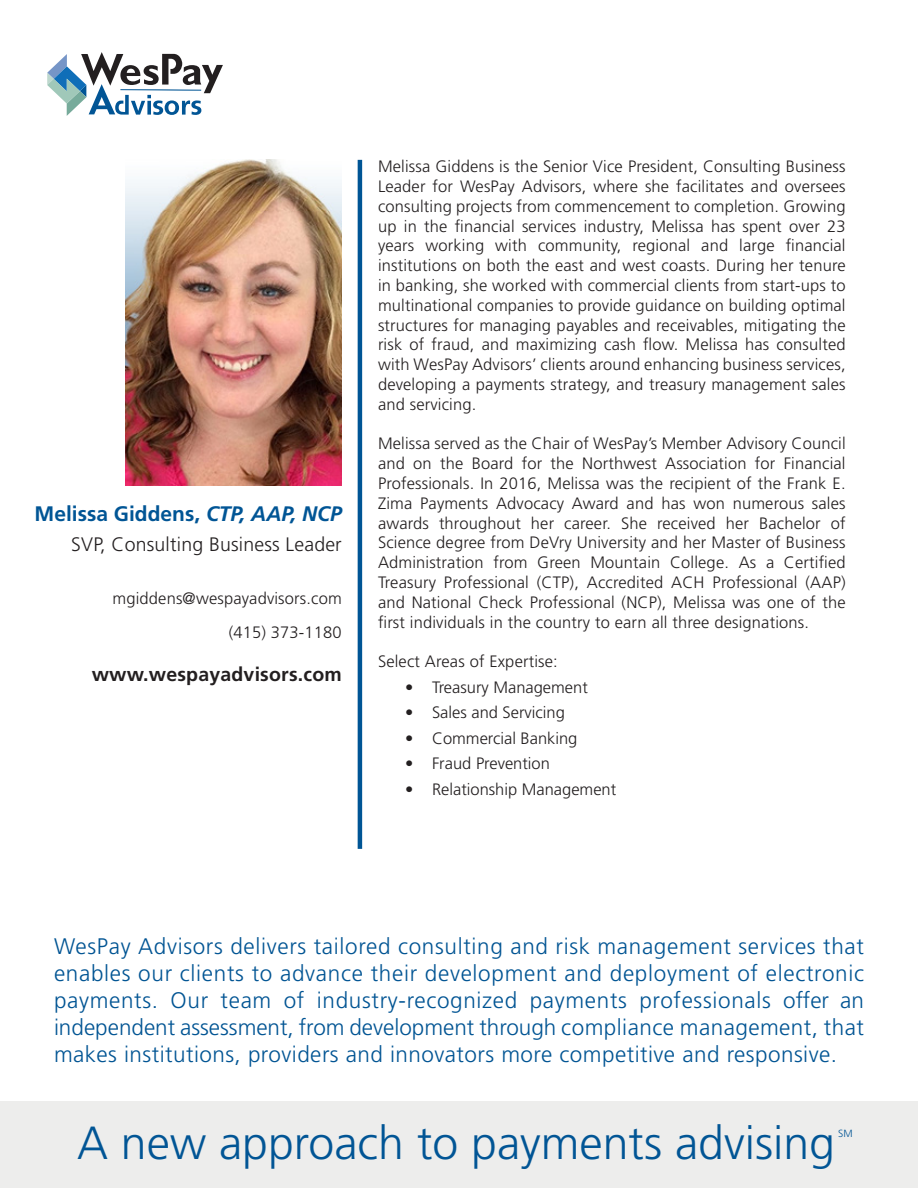
<style>
.page{position:relative;width:918px;height:1188px;background:#fff}
.page>*{position:absolute;margin:0;border:0;box-sizing:border-box;transform-origin:0 0}
.t1{font:300 46.5px "Frutiger LT Std";color:#015595}
.Bold_Sub-head{font:300 22.5px/27px "Frutiger LT Std";letter-spacing:.02em;color:#005493;text-align:justify}
.heading_1{font:700 21px "Frutiger LT Std";color:#015595}
.Block_Text{font:300 19.5px "Frutiger LT Std";letter-spacing:.01em;color:#231f20}
.Block_Text-2{font:700 19.5px "Frutiger LT Std";letter-spacing:.01em;color:#231f20}
.Block_Text-3{font:300 16.5px/19.8px "Frutiger LT Std";letter-spacing:.01em;color:#231f20;text-align:justify}
.t2{font:300 10.35px "Frutiger LT Std";color:#015595}
.s1{font-style:italic}
</style>
<div class="page">
<img style="left:126px;top:160px;width:216px;height:326px">
<svg style="left:47px;top:52px;width:176px;height:64px"></svg>
<div style="left:0;top:1102px;width:918px;height:86px;background:#ededec"></div>
<hr style="left:358px;top:160px;width:4px;height:689px;background:#005595">
<p class="heading_1" style="left:35px;top:502px;width:309px">Melissa Giddens, <span class="s1">CTP, AAP, NCP</span></p>
<p class="Block_Text" style="left:71px;top:534px;width:272px">SVP, Consulting Business Leader</p>
<p class="Block_Text-3" style="left:113px;top:589px;width:231px">mgiddens@wespayadvisors.com</p>
<p class="Block_Text-3" style="left:229px;top:622px;width:115px">(415) 373-1180</p>
<p class="Block_Text-2" style="left:92px;top:663px;width:252px">www.wespayadvisors.com</p>
<p class="Block_Text-3" style="left:378px;top:157px;width:469px">Melissa Giddens is the Senior Vice President, Consulting Business Leader for WesPay Advisors, where she facilitates and oversees consulting projects from commencement to completion. Growing up in the financial services industry, Melissa has spent over 23 years working with community, regional and large financial institutions on both the east and west coasts. During her tenure in banking, she worked with commercial clients from start-ups to multinational companies to provide guidance on building optimal structures for managing payables and receivables, mitigating the risk of fraud, and maximizing cash flow. Melissa has consulted with WesPay Advisors’ clients around enhancing business services, developing a payments strategy, and treasury management sales and servicing.</p>
<p class="Block_Text-3" style="left:378px;top:434px;width:469px">Melissa served as the Chair of WesPay’s Member Advisory Council and on the Board for the Northwest Association for Financial Professionals. In 2016, Melissa was the recipient of the Frank E.<br>Zima Payments Advocacy Award and has won numerous sales awards throughout her career. She received her Bachelor of Science degree from DeVry University and her Master of Business Administration from Green Mountain College. As a Certified Treasury Professional (CTP), Accredited ACH Professional (AAP) and National Check Professional (NCP), Melissa was one of the first individuals in the country to earn all three designations.</p>
<p class="Block_Text-3" style="left:378px;top:652px;width:181px">Select Areas of Expertise:</p>
<p class="Block_Text-3" style="left:405px;top:677px;width:184px">• Treasury Management</p>
<p class="Block_Text-3" style="left:405px;top:703px;width:161px">• Sales and Servicing</p>
<p class="Block_Text-3" style="left:405px;top:728px;width:174px">• Commercial Banking</p>
<p class="Block_Text-3" style="left:405px;top:754px;width:146px">• Fraud Prevention</p>
<p class="Block_Text-3" style="left:405px;top:779px;width:213px">• Relationship Management</p>
<p class="Bold_Sub-head" style="left:54px;top:933px;width:812px">WesPay Advisors delivers tailored consulting and risk management services that enables our clients to advance their development and deployment of electronic payments. Our team of industry-recognized payments professionals offer an independent assessment, from development through compliance management, that makes institutions, providers and innovators more competitive and responsive.</p>
<p class="t1" style="left:77px;top:1117px;width:760px">A new approach to payments advising</p>
<p class="t2" style="left:838px;top:1128px;width:16px">SM</p>
</div>
